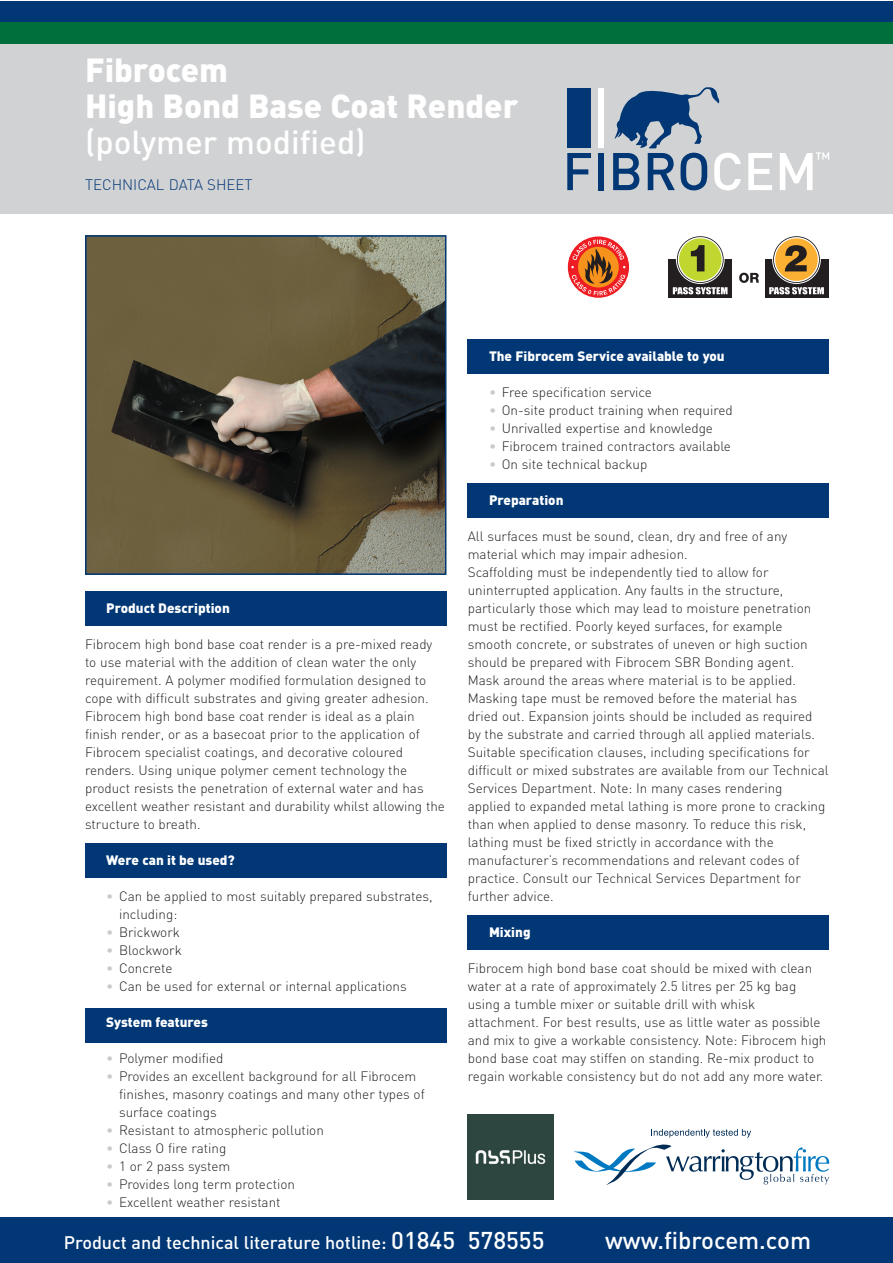
<style>
.page{position:relative;width:893px;height:1263px;background:#fff}
.page>*{position:absolute;margin:0;border:0;box-sizing:border-box;transform-origin:0 0}
.t1{font:900 33px/36px "DIN";color:#fff}
.t2{font:500 33px "DIN";color:#fff}
.t3{font:500 24px "DIN";color:#fff}
.t4{font:500 18px "DIN";color:#fff}
.t5{font:300 15px "DIN";color:#013775}
.t6{font:300 13.5px/18px "DIN";color:#231f20}
.t7{font:900 13.5px "DIN";color:#fff}
.s1{color:#c9cacc}
.s2{font-size:24px}
</style>
<div class="page">
<div style="left:0;top:1px;width:893px;height:213px;background:#d1d2d4"></div>
<div style="left:0;top:1px;width:893px;height:26px;background:#013775"></div>
<div style="left:0;top:23px;width:893px;height:21px;background:#006f3c"></div>
<svg style="left:567px;top:153px;width:24px;height:37px"></svg>
<div style="left:598px;top:153px;width:5px;height:37px;background:#013775"></div>
<svg style="left:613px;top:87px;width:128px;height:103px"></svg>
<svg style="left:748px;top:153px;width:24px;height:37px"></svg>
<div style="left:598px;top:89px;width:5px;height:59px;background:#fff"></div>
<div style="left:567px;top:89px;width:24px;height:59px;background:#013775"></div>
<svg style="left:780px;top:152px;width:49px;height:38px"></svg>
<img style="left:88px;top:238px;width:355px;height:334px">
<div style="left:85px;top:235px;width:361px;height:340px;border:2px solid #013775"></div>
<div style="left:85px;top:591px;width:361px;height:34px;background:#013775"></div>
<div style="left:468px;top:339px;width:361px;height:34px;background:#013775"></div>
<div style="left:468px;top:483px;width:361px;height:34px;background:#013775"></div>
<div style="left:468px;top:915px;width:361px;height:34px;background:#013775"></div>
<div style="left:85px;top:843px;width:361px;height:34px;background:#013775"></div>
<div style="left:85px;top:1008px;width:361px;height:34px;background:#013775"></div>
<svg style="left:567px;top:236px;width:63px;height:62px"></svg>
<div style="left:566px;top:235px;width:64px;height:64px;border:1px solid #fff;border-radius:50%"></div>
<svg style="left:571px;top:240px;width:54px;height:55px;background:#da6947"></svg>
<div style="left:668px;top:259px;width:64px;height:39px;background:#231f20"></div>
<svg style="left:676px;top:235px;width:49px;height:49px"></svg>
<svg style="left:677px;top:236px;width:47px;height:47px"></svg>
<svg style="left:678px;top:237px;width:45px;height:45px"></svg>
<div style="left:679px;top:238px;width:42px;height:43px;background:#c1d72f;border-radius:50%"></div>
<svg style="left:763px;top:258px;width:67px;height:41px"></svg>
<svg style="left:772px;top:235px;width:49px;height:49px"></svg>
<svg style="left:773px;top:236px;width:47px;height:47px"></svg>
<svg style="left:774px;top:237px;width:45px;height:45px"></svg>
<div style="left:775px;top:238px;width:43px;height:43px;background:#fbb033;border-radius:50%"></div>
<svg style="left:739px;top:273px;width:20px;height:10px"></svg>
<svg style="left:691px;top:245px;width:13px;height:26px"></svg>
<svg style="left:785px;top:245px;width:22px;height:26px"></svg>
<svg style="left:673px;top:287px;width:54px;height:7px"></svg>
<svg style="left:769px;top:287px;width:55px;height:7px"></svg>
<img style="left:468px;top:1114px;width:85px;height:85px">
<svg style="left:651px;top:1129px;width:100px;height:8px"></svg>
<svg style="left:574px;top:1144px;width:255px;height:41px"></svg>
<div style="left:0;top:1217px;width:893px;height:46px;background:#013775"></div>
<h1 class="t1" style="left:85px;top:55px;width:435px">Fibrocem<br>High Bond Base Coat Render</h1>
<h1 class="t2" style="left:85px;top:131px;width:282px">(polymer modified)</h1>
<p class="t5" style="left:85px;top:179px;width:169px">TECHNICAL DATA SHEET</p>
<p class="t7" style="left:106px;top:604px;width:125px">Product Description</p>
<p class="t6" style="left:85px;top:637px;width:361px">Fibrocem high bond base coat render is a pre-mixed ready to use material with the addition of clean water the only requirement. A polymer modified formulation designed to cope with difficult substrates and giving greater adhesion.<br>Fibrocem high bond base coat render is ideal as a plain finish render, or as a basecoat prior to the application of Fibrocem specialist coatings, and decorative coloured renders. Using unique polymer cement technology the product resists the penetration of external water and has excellent weather resistant and durability whilst allowing the structure to breath.</p>
<p class="t7" style="left:106px;top:856px;width:130px">Were can it be used?</p>
<p class="t6" style="left:119px;top:889px;width:315px;text-indent:-13px"><span class="s1">•</span> Can be applied to most suitably prepared substrates, including:</p>
<p class="t6" style="left:106px;top:925px;width:75px"><span class="s1">•</span> Brickwork</p>
<p class="t6" style="left:106px;top:943px;width:77px"><span class="s1">•</span> Blockwork</p>
<p class="t6" style="left:106px;top:961px;width:68px"><span class="s1">•</span> Concrete</p>
<p class="t6" style="left:106px;top:979px;width:302px"><span class="s1">•</span> Can be used for external or internal applications</p>
<p class="t7" style="left:106px;top:1018px;width:103px">System features</p>
<p class="t6" style="left:106px;top:1051px;width:119px"><span class="s1">•</span> Polymer modified</p>
<p class="t6" style="left:119px;top:1069px;width:307px;text-indent:-13px"><span class="s1">•</span> Provides an excellent background for all Fibrocem finishes, masonry coatings and many other types of surface coatings</p>
<p class="t6" style="left:106px;top:1123px;width:219px"><span class="s1">•</span> Resistant to atmospheric pollution</p>
<p class="t6" style="left:106px;top:1141px;width:122px"><span class="s1">•</span> Class O fire rating</p>
<p class="t6" style="left:106px;top:1159px;width:125px"><span class="s1">•</span> 1 or 2 pass system</p>
<p class="t6" style="left:106px;top:1177px;width:190px"><span class="s1">•</span> Provides long term protection</p>
<p class="t6" style="left:106px;top:1195px;width:176px"><span class="s1">•</span> Excellent weather resistant</p>
<p class="t7" style="left:489px;top:352px;width:237px">The Fibrocem Service available to you</p>
<p class="t6" style="left:489px;top:385px;width:164px"><span class="s1">•</span> Free specification service</p>
<p class="t6" style="left:489px;top:403px;width:245px"><span class="s1">•</span> On-site product training when required</p>
<p class="t6" style="left:489px;top:421px;width:225px"><span class="s1">•</span> Unrivalled expertise and knowledge</p>
<p class="t6" style="left:489px;top:439px;width:243px"><span class="s1">•</span> Fibrocem trained contractors available</p>
<p class="t6" style="left:489px;top:457px;width:160px"><span class="s1">•</span> On site technical backup</p>
<p class="t7" style="left:489px;top:496px;width:76px">Preparation</p>
<p class="t6" style="left:468px;top:529px;width:362px">All surfaces must be sound, clean, dry and free of any material which may impair adhesion.<br>Scaffolding must be independently tied to allow for uninterrupted application. Any faults in the structure, particularly those which may lead to moisture penetration must be rectified. Poorly keyed surfaces, for example smooth concrete, or substrates of uneven or high suction should be prepared with Fibrocem SBR Bonding agent.<br>Mask around the areas where material is to be applied.<br>Masking tape must be removed before the material has dried out. Expansion joints should be included as required by the substrate and carried through all applied materials.<br>Suitable specification clauses, including specifications for difficult or mixed substrates are available from our Technical Services Department. Note: In many cases rendering applied to expanded metal lathing is more prone to cracking than when applied to dense masonry. To reduce this risk, lathing must be fixed strictly in accordance with the manufacturer’s recommendations and relevant codes of practice. Consult our Technical Services Department for further advice.</p>
<p class="t7" style="left:489px;top:928px;width:43px">Mixing</p>
<p class="t6" style="left:468px;top:961px;width:360px">Fibrocem high bond base coat should be mixed with clean water at a rate of approximately 2.5 litres per 25 kg bag using a tumble mixer or suitable drill with whisk attachment. For best results, use as little water as possible and mix to give a workable consistency. Note: Fibrocem high bond base coat may stiffen on standing. Re-mix product to regain workable consistency but do not add any more water.</p>
<h3 class="t4" style="left:64px;top:1236px;width:482px">Product and technical literature hotline: <span class="s2">01845 578555</span></h3>
<h2 class="t3" style="left:605px;top:1231px;width:208px">www.fibrocem.com</h2>
</div>
